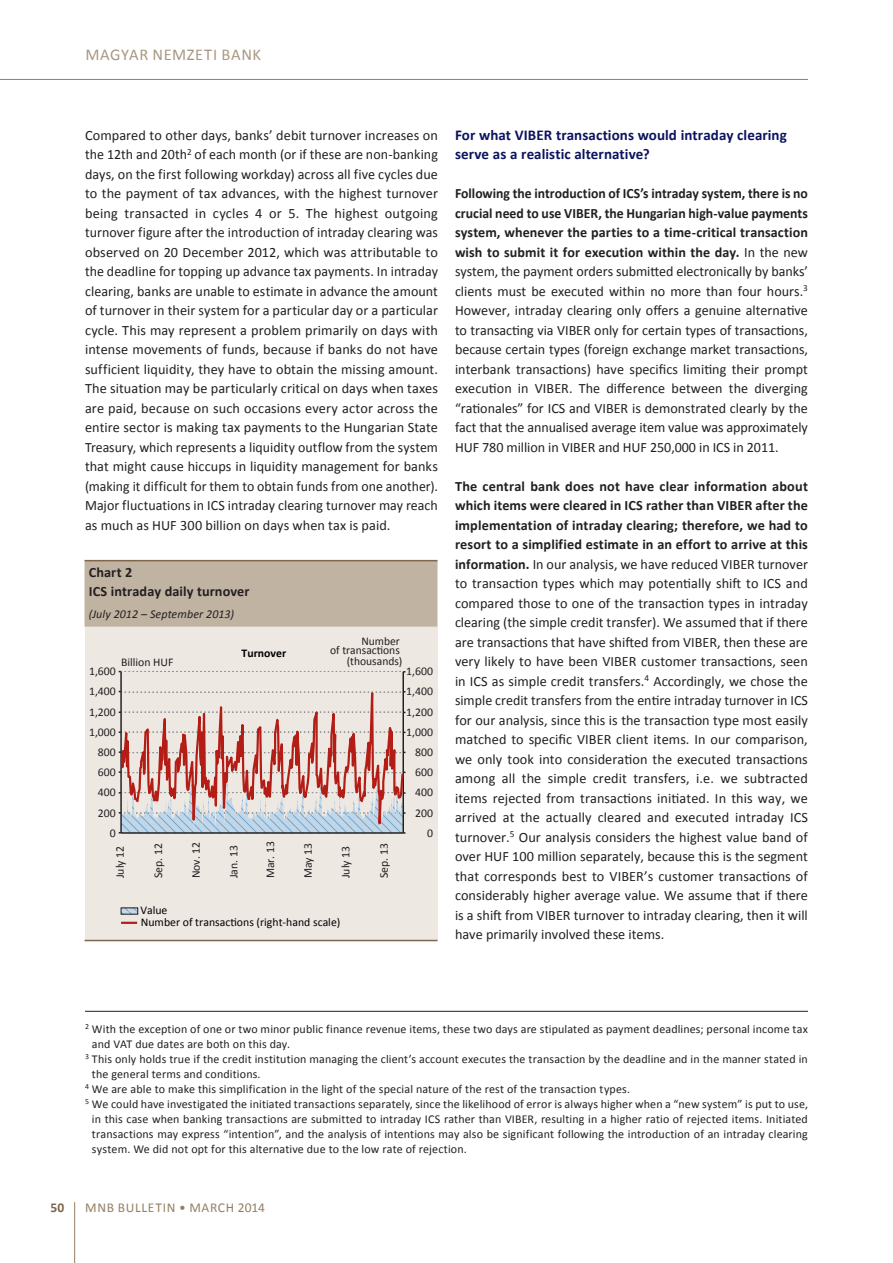
<style>
.page{position:relative;width:893px;height:1263px;background:#fff}
.page>*{position:absolute;margin:0;border:0;box-sizing:border-box;transform-origin:0 0}
.t1{font:16.5px "Calibri";letter-spacing:.04em;color:#a99881}
.t2{font:700 15px/19.5px "Calibri";letter-spacing:.005em;color:#0b145e}
.t3{font:14.25px/19.5px "Calibri";color:#231f20;text-align:justify}
.t4{font:700 14.25px/19.2px "Calibri";letter-spacing:.005em;color:#231f20}
.t5{font:13.5px "Calibri";letter-spacing:.045em;color:#947e63}
.t6{font:700 13.5px "Calibri";color:#7f664a}
.t7{font:12px "Calibri";letter-spacing:.01em;color:#231f20}
.t8{font:italic 12px "Calibri";letter-spacing:.005em;color:#231f20}
.t9{font:11.7px/8.9px "Calibri";color:#231f20;text-align:right}
.t10{font:11.7px/11.7px "Calibri";color:#000002}
.t11{font:700 11.7px "Calibri";color:#000002}
.s1{font-weight:700}
</style>
<div class="page">
<hr style="left:74px;top:1202px;width:1px;height:61px;background:#947e63">
<hr style="left:0;top:79px;width:808px;height:1px;background:#947e63">
<div style="left:85px;top:561px;width:352px;height:66px;background:#c1b3a2"></div>
<div style="left:85px;top:627px;width:352px;height:313px;background:#eee8e3"></div>
<hr style="left:85px;top:560px;width:352px;height:1px;background:#7f664a">
<hr style="left:85px;top:940px;width:352px;height:1px;background:#7f664a">
<svg style="left:119px;top:571px;width:286px;height:440px"></svg>
<svg style="left:123px;top:909px;width:13px;height:3px"></svg>
<svg style="left:121px;top:922px;width:16px;height:2px"></svg>
<hr style="left:85px;top:1011px;width:723px;height:1px;background:#231f20">
<p class="t1" style="left:85px;top:44px;width:177px">MAGYAR NEMZETI BANK</p>
<p class="t3" style="left:85px;top:125px;width:354px">Compared to other days, banks’ debit turnover increases on the 12th and 20th<sup>2</sup> of each month (or if these are non-banking days, on the first following workday) across all five cycles due to the payment of tax advances, with the highest turnover being transacted in cycles 4 or 5. The highest outgoing turnover figure after the introduction of intraday clearing was observed on 20 December 2012, which was attributable to the deadline for topping up advance tax payments. In intraday clearing, banks are unable to estimate in advance the amount of turnover in their system for a particular day or a particular cycle. This may represent a problem primarily on days with intense movements of funds, because if banks do not have sufficient liquidity, they have to obtain the missing amount.<br>The situation may be particularly critical on days when taxes are paid, because on such occasions every actor across the entire sector is making tax payments to the Hungarian State Treasury, which represents a liquidity outflow from the system that might cause hiccups in liquidity management for banks (making it difficult for them to obtain funds from one another).<br>Major fluctuations in ICS intraday clearing turnover may reach as much as HUF 300 billion on days when tax is paid.</p>
<p class="t2" style="left:455px;top:125px;width:333px">For what VIBER transactions would intraday clearing serve as a realistic alternative?</p>
<p class="t3" style="left:455px;top:184px;width:354px"><span class="s1">Following the introduction of ICS’s intraday system, there is no crucial need to use VIBER, the Hungarian high-value payments system, whenever the parties to a time-critical transaction wish to submit it for execution within the day.</span> In the new system, the payment orders submitted electronically by banks’ clients must be executed within no more than four hours.<sup>3<br></sup>However, intraday clearing only offers a genuine alternative to transacting via VIBER only for certain types of transactions, because certain types (foreign exchange market transactions, interbank transactions) have specifics limiting their prompt execution in VIBER. The difference between the diverging “rationales” for ICS and VIBER is demonstrated clearly by the fact that the annualised average item value was approximately HUF 780 million in VIBER and HUF 250,000 in ICS in 2011.</p>
<p class="t3" style="left:455px;top:476px;width:355px"><span class="s1">The central bank does not have clear information about which items were cleared in ICS rather than VIBER after the implementation of intraday clearing; therefore, we had to resort to a simplified estimate in an effort to arrive at this information.</span> In our analysis, we have reduced VIBER turnover to transaction types which may potentially shift to ICS and compared those to one of the transaction types in intraday clearing (the simple credit transfer). We assumed that if there are transactions that have shifted from VIBER, then these are very likely to have been VIBER customer transactions, seen in ICS as simple credit transfers.<sup>4</sup> Accordingly, we chose the simple credit transfers from the entire intraday turnover in ICS for our analysis, since this is the transaction type most easily matched to specific VIBER client items. In our comparison, we only took into consideration the executed transactions among all the simple credit transfers, i.e. we subtracted items rejected from transactions initiated. In this way, we arrived at the actually cleared and executed intraday ICS turnover.<sup>5</sup> Our analysis considers the highest value band of over HUF 100 million separately, because this is the segment that corresponds best to VIBER’s customer transactions of considerably higher average value. We assume that if there is a shift from VIBER turnover to intraday clearing, then it will have primarily involved these items.</p>
<p class="t4" style="left:89px;top:563px;width:162px">Chart 2<br>ICS intraday daily turnover</p>
<p class="t8" style="left:89px;top:606px;width:147px">(July 2012 – September 2013)</p>
<p class="t9" style="left:330px;top:637px;width:71px">Number<br>of transactions</p>
<p class="t11" style="left:242px;top:645px;width:46px">Turnover</p>
<p class="t9" style="left:121px;top:658px;width:54px">Billion HUF</p>
<p class="t9" style="left:347px;top:657px;width:57px">(thousands)</p>
<p class="t9" style="left:89px;top:667px;width:28px">1,600</p>
<p class="t9" style="left:406px;top:667px;width:28px">1,600</p>
<p class="t9" style="left:89px;top:687px;width:28px">1,400</p>
<p class="t9" style="left:406px;top:687px;width:28px">1,400</p>
<p class="t9" style="left:89px;top:707px;width:28px">1,200</p>
<p class="t9" style="left:406px;top:707px;width:28px">1,200</p>
<p class="t9" style="left:89px;top:727px;width:28px">1,000</p>
<p class="t9" style="left:406px;top:727px;width:28px">1,000</p>
<p class="t9" style="left:415px;top:748px;width:19px">800</p>
<p class="t9" style="left:98px;top:748px;width:19px">800</p>
<p class="t9" style="left:415px;top:768px;width:19px">600</p>
<p class="t9" style="left:98px;top:768px;width:19px">600</p>
<p class="t9" style="left:415px;top:788px;width:19px">400</p>
<p class="t9" style="left:98px;top:788px;width:19px">400</p>
<p class="t9" style="left:415px;top:808px;width:19px">200</p>
<p class="t9" style="left:98px;top:808px;width:19px">200</p>
<p class="t9" style="left:427px;top:828px;width:7px">0</p>
<p class="t9" style="left:110px;top:828px;width:7px">0</p>
<p class="t9" style="left:116px;top:878px;width:34px;rotate:-90deg">July 12</p>
<p class="t9" style="left:154px;top:878px;width:37px;rotate:-90deg">Sep. 12</p>
<p class="t9" style="left:192px;top:878px;width:38px;rotate:-90deg">Nov. 12</p>
<p class="t9" style="left:229px;top:878px;width:35px;rotate:-90deg">Jan. 13</p>
<p class="t9" style="left:266px;top:878px;width:39px;rotate:-90deg">Mar. 13</p>
<p class="t9" style="left:304px;top:878px;width:37px;rotate:-90deg">May 13</p>
<p class="t9" style="left:341px;top:878px;width:34px;rotate:-90deg">July 13</p>
<p class="t9" style="left:380px;top:878px;width:37px;rotate:-90deg">Sep. 13</p>
<p class="t10" style="left:140px;top:904px;width:202px">Value<br>Number of transactions (right-hand scale)</p>
<p class="t7" style="left:85px;top:1021px;width:724px"><sup>2</sup> With the exception of one or two minor public finance revenue items, these two days are stipulated as payment deadlines; personal income tax</p>
<p class="t7" style="left:92px;top:1036px;width:200px">and VAT due dates are both on this day.</p>
<p class="t7" style="left:85px;top:1051px;width:724px"><sup>3</sup> This only holds true if the credit institution managing the client’s account executes the transaction by the deadline and in the manner stated in</p>
<p class="t7" style="left:92px;top:1066px;width:170px">the general terms and conditions.</p>
<p class="t7" style="left:85px;top:1081px;width:547px"><sup>4</sup> We are able to make this simplification in the light of the special nature of the rest of the transaction types.</p>
<p class="t7" style="left:85px;top:1096px;width:724px"><sup>5</sup> We could have investigated the initiated transactions separately, since the likelihood of error is always higher when a “new system” is put to use,</p>
<p class="t7" style="left:92px;top:1111px;width:717px">in this case when banking transactions are submitted to intraday ICS rather than VIBER, resulting in a higher ratio of rejected items. Initiated</p>
<p class="t7" style="left:92px;top:1126px;width:717px">transactions may express “intention”, and the analysis of intentions may also be significant following the introduction of an intraday clearing</p>
<p class="t7" style="left:92px;top:1141px;width:376px">system. We did not opt for this alternative due to the low rate of rejection.</p>
<p class="t6" style="left:51px;top:1199px;width:15px">50</p>
<p class="t5" style="left:85px;top:1199px;width:70px">MNB Bulletin</p>
<p class="t5" style="left:179px;top:1199px;width:87px">• March 2014</p>
</div>
